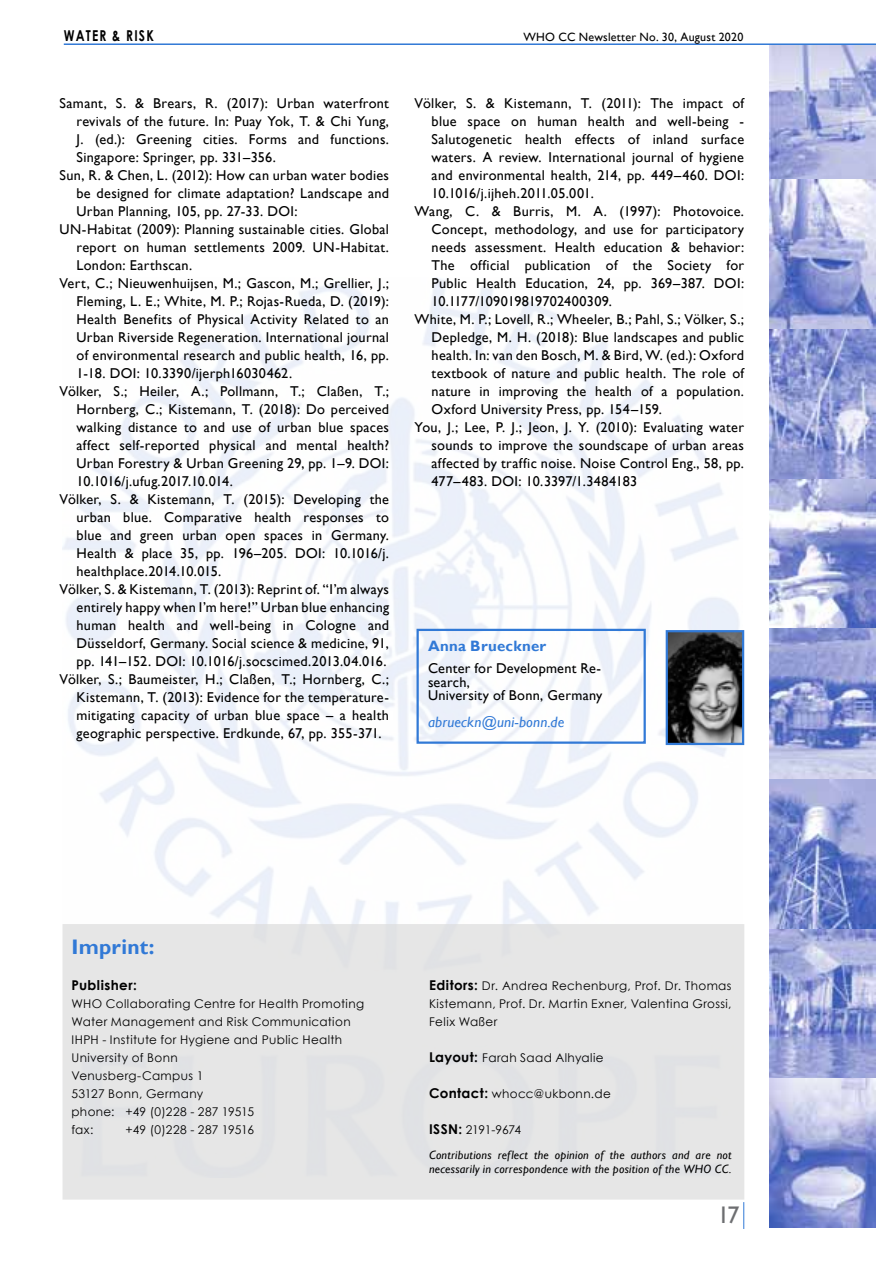
<style>
.page{position:relative;width:893px;height:1263px;background:#fff}
.page>*{position:absolute;margin:0;border:0;box-sizing:border-box;transform-origin:0 0}
.t1{font:24px "Gill Sans";color:#6d6e71}
.t2{font:700 21px "Gill Sans";letter-spacing:.01em;color:#3179d6}
.t3{font:italic 15px "Gill Sans";letter-spacing:.01em;color:#3179d6}
.t4{font:700 15px "Gill Sans";letter-spacing:.02em;color:#3179d6}
.t5{font:700 15px "Century Gothic";letter-spacing:.1em;color:#000;scale:.8 1}
.t6{font:14.25px/13.5px "Gill Sans";letter-spacing:.02em;color:#000}
.t7{font:14.25px "Gill Sans";color:#000}
.t8{font:14.25px "Gill Sans";letter-spacing:-.02em;color:#000}
.t9{font:700 13.5px "Century Gothic";letter-spacing:.03em;color:#000}
.t10{font:12px/18px "Century Gothic";letter-spacing:.03em;color:#000}
.t11{font:italic 12px/14.4px "Gill Sans";letter-spacing:.02em;color:#000}
.t12{font:12px "Gill Sans";letter-spacing:.02em;color:#000}
.t13{font:12px "Century Gothic";letter-spacing:.005em;color:#000}
.t14{font:12px "Century Gothic";letter-spacing:-.025em;color:#000}
.s1{font-weight:700;font-size:13.5px}
</style>
<div class="page">
<img style="left:770px;top:45px;width:106px;height:1183px">
<svg style="left:743px;top:1202px;width:1px;height:27px"></svg>
<hr style="left:64px;top:43px;width:812px;height:2px;background:#3179d6">
<div style="left:63px;top:924px;width:681px;height:275px;background:#e6e6e6"></div>
<img style="left:669px;top:633px;width:72px;height:109px">
<div style="left:416px;top:629px;width:230px;height:115px;border:2px solid #3179d6"></div>
<div style="left:666px;top:630px;width:78px;height:115px;border:2px solid #3179d6"></div>
<p class="t5" style="left:64px;top:24px;width:114px">WATER &amp; RISK</p>
<p class="t12" style="left:523px;top:30px;width:221px">WHO CC Newsletter No. 30, August 2020</p>
<p class="t6" style="left:60px;top:97px;width:331px">Samant, S. &amp; Brears, R. (2017): Urban waterfront</p>
<p class="t6" style="left:77px;top:115px;width:314px">revivals of the future. In: Puay Yok, T. &amp; Chi Yung,</p>
<p class="t6" style="left:77px;top:133px;width:314px">J. (ed.): Greening cities. Forms and functions.</p>
<p class="t6" style="left:77px;top:151px;width:201px">Singapore: Springer, pp. 331–356.</p>
<p class="t6" style="left:60px;top:169px;width:331px">Sun, R. &amp; Chen, L. (2012): How can urban water bodies</p>
<p class="t6" style="left:77px;top:187px;width:314px">be designed for climate adaptation? Landscape and</p>
<p class="t6" style="left:77px;top:205px;width:223px">Urban Planning, 105, pp. 27-33. DOI:</p>
<p class="t6" style="left:60px;top:223px;width:331px">UN-Habitat (2009): Planning sustainable cities. Global</p>
<p class="t6" style="left:77px;top:241px;width:314px">report on human settlements 2009. UN-Habitat.</p>
<p class="t6" style="left:77px;top:259px;width:117px">London: Earthscan.</p>
<p class="t6" style="left:60px;top:277px;width:331px">Vert, C.; Nieuwenhuijsen, M.; Gascon, M.; Grellier, J.;</p>
<p class="t6" style="left:77px;top:295px;width:314px">Fleming, L. E.; White, M. P.; Rojas-Rueda, D. (2019):</p>
<p class="t6" style="left:77px;top:313px;width:314px">Health Benefits of Physical Activity Related to an</p>
<p class="t6" style="left:77px;top:331px;width:314px">Urban Riverside Regeneration. International journal</p>
<p class="t6" style="left:77px;top:349px;width:314px">of environmental research and public health, 16, pp.</p>
<p class="t6" style="left:77px;top:367px;width:217px">1-18. DOI: 10.3390/ijerph16030462.</p>
<p class="t6" style="left:60px;top:385px;width:331px">Völker, S.; Heiler, A.; Pollmann, T.; Claßen, T.;</p>
<p class="t6" style="left:77px;top:403px;width:314px">Hornberg, C.; Kistemann, T. (2018): Do perceived</p>
<p class="t6" style="left:77px;top:421px;width:314px">walking distance to and use of urban blue spaces</p>
<p class="t6" style="left:77px;top:439px;width:314px">affect self-reported physical and mental health?</p>
<p class="t6" style="left:77px;top:457px;width:314px">Urban Forestry &amp; Urban Greening 29, pp. 1–9. DOI:</p>
<p class="t8" style="left:77px;top:473px;width:158px">10.1016/j.ufug.2017.10.014.</p>
<p class="t6" style="left:60px;top:493px;width:331px">Völker, S. &amp; Kistemann, T. (2015): Developing the</p>
<p class="t6" style="left:77px;top:511px;width:314px">urban blue. Comparative health responses to</p>
<p class="t6" style="left:77px;top:529px;width:314px">blue and green urban open spaces in Germany.</p>
<p class="t6" style="left:77px;top:547px;width:314px">Health &amp; place 35, pp. 196–205. DOI: 10.1016/j.</p>
<p class="t6" style="left:77px;top:565px;width:146px">healthplace.2014.10.015.</p>
<p class="t6" style="left:60px;top:583px;width:331px">Völker, S. &amp; Kistemann, T. (2013): Reprint of. “I’m always</p>
<p class="t6" style="left:77px;top:601px;width:314px">entirely happy when I’m here!” Urban blue enhancing</p>
<p class="t6" style="left:77px;top:619px;width:314px">human health and well-being in Cologne and</p>
<p class="t6" style="left:77px;top:637px;width:314px">Düsseldorf, Germany. Social science &amp; medicine, 91,</p>
<p class="t6" style="left:77px;top:655px;width:311px">pp. 141–152. DOI: 10.1016/j.socscimed.2013.04.016.</p>
<p class="t6" style="left:60px;top:673px;width:331px">Völker, S.; Baumeister, H.; Claßen, T.; Hornberg, C.;</p>
<p class="t6" style="left:77px;top:691px;width:314px">Kistemann, T. (2013): Evidence for the temperature-</p>
<p class="t6" style="left:77px;top:709px;width:314px">mitigating capacity of urban blue space – a health</p>
<p class="t6" style="left:77px;top:727px;width:307px">geographic perspective. Erdkunde, 67, pp. 355-371.</p>
<p class="t6" style="left:415px;top:97px;width:331px">Völker, S. &amp; Kistemann, T. (2011): The impact of</p>
<p class="t6" style="left:432px;top:115px;width:314px">blue space on human health and well-being -</p>
<p class="t6" style="left:432px;top:133px;width:314px">Salutogenetic health effects of inland surface</p>
<p class="t6" style="left:432px;top:151px;width:314px">waters. A review. International journal of hygiene</p>
<p class="t6" style="left:432px;top:169px;width:314px">and environmental health, 214, pp. 449–460. DOI:</p>
<p class="t7" style="left:432px;top:185px;width:164px">10.1016/j.ijheh.2011.05.001.</p>
<p class="t6" style="left:415px;top:205px;width:331px">Wang, C. &amp; Burris, M. A. (1997): Photovoice.</p>
<p class="t6" style="left:432px;top:223px;width:314px">Concept, methodology, and use for participatory</p>
<p class="t6" style="left:432px;top:241px;width:314px">needs assessment. Health education &amp; behavior:</p>
<p class="t6" style="left:432px;top:259px;width:314px">The official publication of the Society for</p>
<p class="t6" style="left:432px;top:277px;width:314px">Public Health Education, 24, pp. 369–387. DOI:</p>
<p class="t6" style="left:432px;top:295px;width:182px">10.1177/109019819702400309.</p>
<p class="t6" style="left:415px;top:313px;width:331px">White, M. P.; Lovell, R.; Wheeler, B.; Pahl, S.; Völker, S.;</p>
<p class="t6" style="left:432px;top:331px;width:314px">Depledge, M. H. (2018): Blue landscapes and public</p>
<p class="t6" style="left:432px;top:349px;width:314px">health. In: van den Bosch, M. &amp; Bird, W. (ed.): Oxford</p>
<p class="t6" style="left:432px;top:367px;width:314px">textbook of nature and public health. The role of</p>
<p class="t6" style="left:432px;top:385px;width:314px">nature in improving the health of a population.</p>
<p class="t6" style="left:432px;top:403px;width:232px">Oxford University Press, pp. 154–159.</p>
<p class="t6" style="left:415px;top:421px;width:331px">You, J.; Lee, P. J.; Jeon, J. Y. (2010): Evaluating water</p>
<p class="t6" style="left:432px;top:439px;width:314px">sounds to improve the soundscape of urban areas</p>
<p class="t6" style="left:432px;top:457px;width:314px">affected by traffic noise. Noise Control Eng., 58, pp.</p>
<p class="t6" style="left:432px;top:475px;width:207px">477–483. DOI: 10.3397/1.3484183</p>
<p class="t4" style="left:428px;top:636px;width:120px">Anna Brueckner</p>
<p class="t6" style="left:428px;top:662px;width:176px">Center for Development Re&shy;search,<br>University of Bonn, Germany</p>
<p class="t3" style="left:428px;top:713px;width:138px">abrueckn@uni-bonn.de</p>
<h2 class="t2" style="left:71px;top:934px;width:85px">Imprint:</h2>
<p class="t9" style="left:71px;top:975px;width:67px">Publisher:</p>
<p class="t10" style="left:71px;top:994px;width:294px">WHO Collaborating Centre for Health Promoting<br>Water Management and Risk Communication<br>IHPH - Institute for Hygiene and Public Health<br>University of Bonn<br>Venusberg-Campus 1<br>53127 Bonn, Germany<br>phone: +49 (0)228 - 287 19515<br>fax:</p>
<p class="t13" style="left:125px;top:1121px;width:130px">+49 (0)228 - 287 19516</p>
<p class="t10" style="left:429px;top:976px;width:304px;text-align:justify"><span class="s1">Editors:</span> Dr. Andrea Rechenburg, Prof. Dr. Thomas Kistemann, Prof. Dr. Martin Exner, Valentina Grossi, Felix Waßer</p>
<p class="t10" style="left:429px;top:1048px;width:176px"><span class="s1">Layout:</span> Farah Saad Alhyalie</p>
<p class="t10" style="left:429px;top:1084px;width:183px"><span class="s1">Contact:</span> whocc@ukbonn.de</p>
<p class="t14" style="left:429px;top:1121px;width:94px"><span class="s1">ISSN:</span> 2191-9674</p>
<p class="t11" style="left:429px;top:1147px;width:304px">Contributions reflect the opinion of the authors and are not necessarily in correspondence with the position of the WHO CC.</p>
<h1 class="t1" style="left:717px;top:1201px;width:24px">17</h1>
</div>
